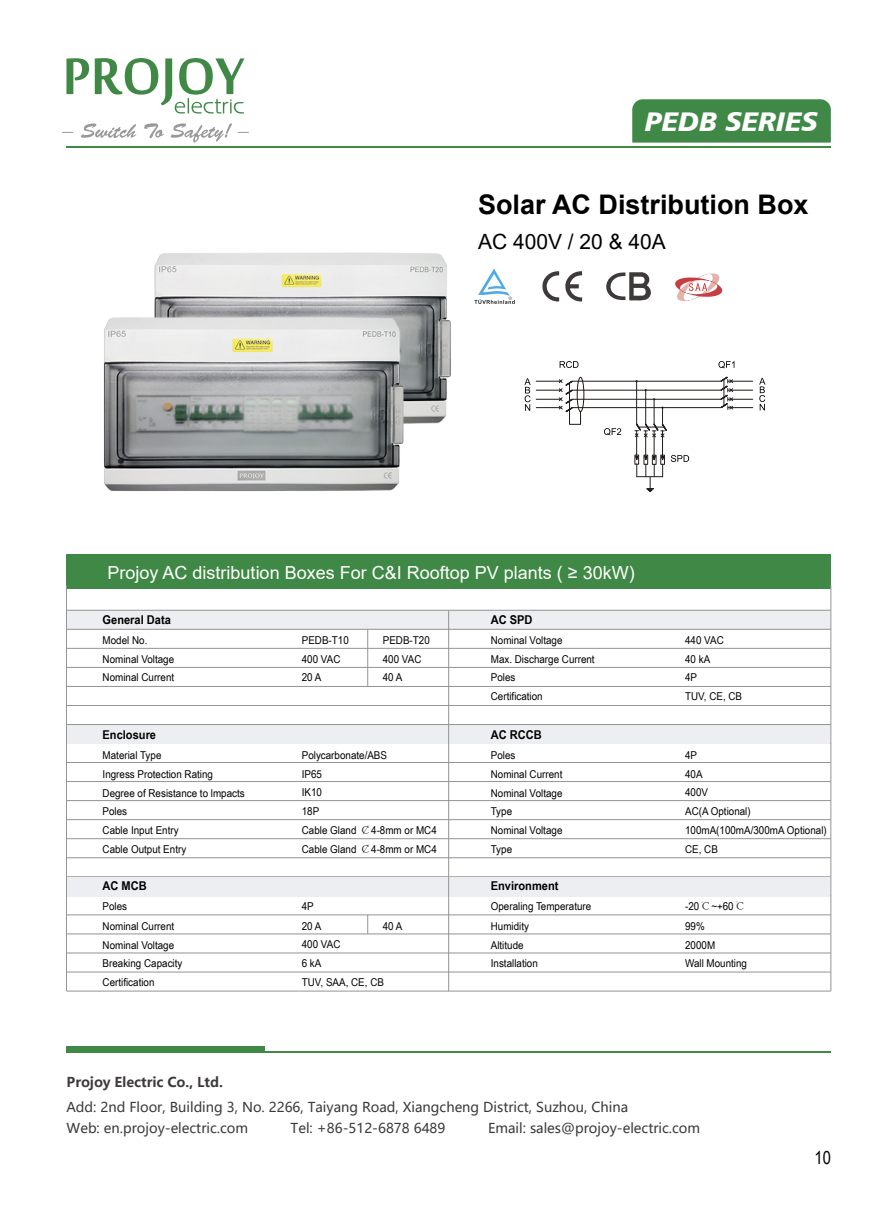
<style>
.page{position:relative;width:893px;height:1212px;background:#fff}
.page>*{position:absolute;margin:0;border:0;box-sizing:border-box;transform-origin:0 0}
.t1{font:700 27px "Arial";color:#000}
.t2{font:27px "Humanist 777 BT Black Italic B";color:#fff}
.t3{font:21px "Arial";color:#000}
.t4{font:18px "Arial";color:#fff}
.t5{font:18px "Arial Narrow";color:#000}
.t6{font:13.5px/21.1px "Microsoft Ya Hei";color:#3d3a39}
.t7{font:700 13.5px "Microsoft Ya Hei";color:#3d3a39}
.t8{font:700 12.15px "Arial Narrow";color:#000;scale:1.11 1}
.t9{font:10.8px/18.8px "Arial Narrow";color:#000;scale:1.11 1}
.s1{font-family:"Adobe Song Std";font-weight:300}
</style>
<div class="page">
<img style="left:154px;top:252px;width:297px;height:172px">
<hr style="left:66px;top:743px;width:765px;height:1px;background:#959394">
<hr style="left:66px;top:781px;width:765px;height:1px;background:#959394">
<hr style="left:66px;top:800px;width:765px;height:1px;background:#959394">
<hr style="left:66px;top:819px;width:765px;height:1px;background:#959394">
<hr style="left:66px;top:762px;width:765px;height:1px;background:#959394">
<hr style="left:66px;top:838px;width:765px;height:1px;background:#959394">
<hr style="left:66px;top:857px;width:765px;height:1px;background:#959394">
<hr style="left:66px;top:876px;width:765px;height:1px;background:#959394">
<hr style="left:66px;top:914px;width:765px;height:1px;background:#959394">
<hr style="left:66px;top:934px;width:765px;height:1px;background:#959394">
<hr style="left:66px;top:953px;width:765px;height:1px;background:#959394">
<hr style="left:66px;top:895px;width:765px;height:1px;background:#959394">
<hr style="left:66px;top:972px;width:765px;height:1px;background:#959394">
<hr style="left:66px;top:991px;width:765px;height:1px;background:#959394">
<div style="left:67px;top:877px;width:763px;height:19px;background:#eceef1"></div>
<div style="left:67px;top:724px;width:763px;height:20px;background:#eceef1"></div>
<div style="left:67px;top:610px;width:763px;height:19px;background:#eceef1"></div>
<hr style="left:67px;top:648px;width:764px;height:1px;background:#959394">
<hr style="left:67px;top:667px;width:764px;height:1px;background:#959394">
<hr style="left:67px;top:686px;width:764px;height:1px;background:#959394">
<hr style="left:67px;top:629px;width:764px;height:1px;background:#959394">
<hr style="left:67px;top:705px;width:764px;height:1px;background:#959394">
<hr style="left:67px;top:724px;width:764px;height:1px;background:#959394">
<hr style="left:67px;top:610px;width:764px;height:1px;background:#959394">
<hr style="left:448px;top:610px;width:1px;height:381px;background:#959394">
<div style="left:66px;top:554px;width:765px;height:35px;background:#408845"></div>
<hr style="left:66px;top:585px;width:1px;height:406px;background:#959394">
<hr style="left:572px;top:381px;width:149px;height:1px;background:#211815">
<svg style="left:66px;top:58px;width:23px;height:36px"></svg>
<svg style="left:95px;top:58px;width:149px;height:56px"></svg>
<svg style="left:81px;top:123px;width:55px;height:15px"></svg>
<svg style="left:144px;top:123px;width:20px;height:15px"></svg>
<svg style="left:171px;top:123px;width:61px;height:20px"></svg>
<svg style="left:474px;top:269px;width:41px;height:35px"></svg>
<svg style="left:675px;top:273px;width:48px;height:28px"></svg>
<hr style="left:831px;top:585px;width:1px;height:406px;background:#959394">
<div style="left:66px;top:1046px;width:199px;height:6px;background:#408845"></div>
<hr style="left:66px;top:1051px;width:765px;height:2px;background:#408845">
<hr style="left:66px;top:146px;width:765px;height:2px;background:#408845">
<hr style="left:367px;top:629px;width:1px;height:57px;background:#959394">
<svg style="left:367px;top:915px;width:1px;height:19px"></svg>
<hr style="left:572px;top:390px;width:149px;height:1px;background:#211815">
<div style="left:577px;top:377px;width:7px;height:35px;border:1px solid #211815;border-radius:50%"></div>
<hr style="left:645px;top:390px;width:1px;height:34px;background:#221f20">
<svg style="left:560px;top:361px;width:18px;height:7px"></svg>
<svg style="left:718px;top:361px;width:16px;height:7px"></svg>
<svg style="left:604px;top:428px;width:17px;height:7px"></svg>
<hr style="left:572px;top:399px;width:149px;height:1px;background:#211815">
<hr style="left:572px;top:407px;width:149px;height:1px;background:#211815">
<hr style="left:636px;top:381px;width:1px;height:43px;background:#221f20">
<svg style="left:634px;top:398px;width:55px;height:94px"></svg>
<svg style="left:703px;top:376px;width:50px;height:34px"></svg>
<svg style="left:524px;top:378px;width:57px;height:47px"></svg>
<svg style="left:759px;top:378px;width:6px;height:32px"></svg>
<img style="left:103px;top:305px;width:314px;height:186px">
<svg style="left:565px;top:271px;width:17px;height:30px"></svg>
<svg style="left:542px;top:271px;width:17px;height:30px"></svg>
<svg style="left:606px;top:272px;width:45px;height:29px"></svg>
<div style="left:632px;top:99px;width:199px;height:44px;background:#408845"></div>
<h1 class="t2" style="left:645px;top:103px;width:175px">PEDB SERIES</h1>
<h1 class="t1" style="left:478px;top:186px;width:332px">Solar AC Distribution Box</h1>
<h2 class="t3" style="left:478px;top:228px;width:189px">AC 400V / 20 &amp; 40A</h2>
<h3 class="t4" style="left:108px;top:560px;width:529px">Projoy AC distribution Boxes For C&amp;I Rooftop PV plants ( ≥ 30kW)</h3>
<p class="t8" style="left:103px;top:610px;width:63px">General Data</p>
<p class="t8" style="left:491px;top:610px;width:39px">AC SPD</p>
<p class="t9" style="left:103px;top:630px;width:66px">Model No.<br>Nominal Voltage<br>Nominal Current</p>
<p class="t9" style="left:302px;top:630px;width:44px">PEDB-T10<br>400 VAC<br>20 A</p>
<p class="t9" style="left:383px;top:630px;width:44px">PEDB-T20<br>400 VAC<br>40 A</p>
<p class="t9" style="left:491px;top:630px;width:95px">Nominal Voltage<br>Max. Discharge Current<br>Poles</p>
<p class="t9" style="left:685px;top:630px;width:36px">440 VAC<br>40 kA<br>4P</p>
<p class="t9" style="left:491px;top:687px;width:48px">Certification</p>
<p class="t9" style="left:685px;top:687px;width:53px">TUV, CE, CB</p>
<p class="t8" style="left:103px;top:725px;width:50px">Enclosure</p>
<p class="t8" style="left:491px;top:725px;width:47px">AC RCCB</p>
<p class="t9" style="left:103px;top:745px;width:55px">Material Type</p>
<p class="t9" style="left:103px;top:764px;width:130px">Ingress Protection Rating<br>Degree of Resistance to lmpacts<br>Poles<br>Cable Input Entry</p>
<p class="t9" style="left:302px;top:745px;width:123px">Polycarbonate/ABS<br>IP65<br>IK10<br>18P<br>Cable Gland <span class="s1">￠</span>4-8mm or MC4</p>
<p class="t9" style="left:103px;top:839px;width:77px">Cable Output Entry</p>
<p class="t9" style="left:302px;top:839px;width:123px">Cable Gland <span class="s1">￠</span>4-8mm or MC4</p>
<p class="t9" style="left:491px;top:745px;width:24px">Poles</p>
<p class="t9" style="left:491px;top:764px;width:66px;text-align:justify">Nominal Current Nominal Voltage Type</p>
<p class="t9" style="left:685px;top:745px;width:12px">4P</p>
<p class="t9" style="left:685px;top:764px;width:61px">40A<br>400V<br>AC(A Optional)</p>
<p class="t9" style="left:491px;top:820px;width:66px">Nominal Voltage<br>Type</p>
<p class="t9" style="left:685px;top:820px;width:129px">100mA(100mA/300mA Optional)<br>CE, CB</p>
<p class="t8" style="left:103px;top:877px;width:41px">AC MCB</p>
<p class="t8" style="left:491px;top:877px;width:62px">Environment</p>
<p class="t9" style="left:103px;top:896px;width:24px">Poles</p>
<p class="t9" style="left:302px;top:896px;width:12px">4P</p>
<p class="t9" style="left:491px;top:896px;width:92px">Operaling Temperature</p>
<p class="t9" style="left:685px;top:897px;width:56px">-20<span class="s1">℃</span>~+60<span class="s1">℃</span></p>
<p class="t9" style="left:103px;top:916px;width:73px">Nominal Current<br>Nominal Voltage<br>Breaking Capacity</p>
<p class="t9" style="left:302px;top:916px;width:36px">20 A<br>400 VAC<br>6 kA</p>
<p class="t9" style="left:383px;top:916px;width:19px">40 A</p>
<p class="t9" style="left:491px;top:916px;width:44px">Humidity<br>Altitude<br>Installation</p>
<p class="t9" style="left:685px;top:916px;width:57px">99%<br>2000M<br>Wall Mounting</p>
<p class="t9" style="left:103px;top:972px;width:48px">Certification</p>
<p class="t9" style="left:302px;top:972px;width:76px">TUV, SAA, CE, CB</p>
<p class="t7" style="left:66px;top:1072px;width:158px">Projoy Electric Co., Ltd.</p>
<p class="t6" style="left:66px;top:1096px;width:563px">Add: 2nd Floor, Building 3, No. 2266, Taiyang Road, Xiangcheng District, Suzhou, China<br>Web: en.projoy-electric.com</p>
<p class="t6" style="left:291px;top:1117px;width:156px">Tel: +86-512-6878 6489</p>
<p class="t6" style="left:488px;top:1117px;width:214px">Email: sales@projoy-electric.com</p>
<h3 class="t5" style="left:814px;top:1144px;width:18px">10</h3>
</div>
